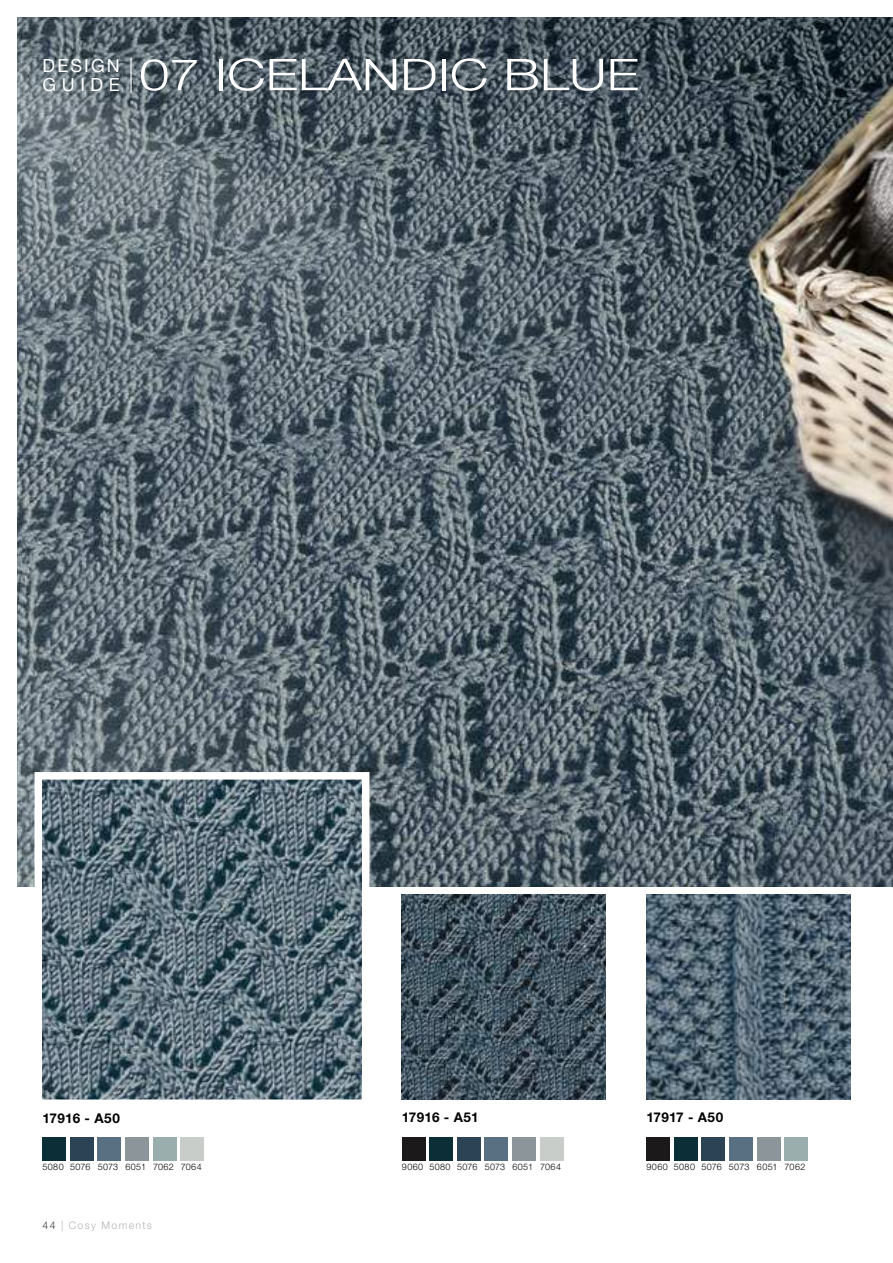
<style>
.page{position:relative;width:893px;height:1263px;background:#fff}
.page>*{position:absolute;margin:0;border:0;box-sizing:border-box;transform-origin:0 0}
.t1{font:300 43.65px "Helvetica Neue";color:#fff;scale:1.25 1}
.t2{font:18px/18.8px "Helvetica Neue";letter-spacing:.12em;color:#fff}
.t3{font:700 13.5px "Helvetica Neue LT Std";letter-spacing:.02em;color:#000}
.t4{font:300 10.5px "Helvetica Neue";letter-spacing:.125em;color:#b1b2b3}
.t5{font:300 9px "Helvetica Neue LT Std";letter-spacing:.035em;color:#000}
.s1{color:#3b3b3a}
</style>
<div class="page">
<img style="left:17px;top:17px;width:876px;height:870px">
<img style="left:646px;top:895px;width:204px;height:204px">
<div style="left:674px;top:1137px;width:23px;height:24px;background:#0c2f37"></div>
<div style="left:702px;top:1137px;width:23px;height:24px;background:#2c4355"></div>
<div style="left:729px;top:1137px;width:24px;height:24px;background:#587081"></div>
<div style="left:757px;top:1137px;width:23px;height:24px;background:#8c959a"></div>
<div style="left:784px;top:1137px;width:24px;height:24px;background:#9baeae"></div>
<div style="left:646px;top:1137px;width:24px;height:24px;background:#1c191a"></div>
<img style="left:402px;top:895px;width:204px;height:204px">
<div style="left:429px;top:1137px;width:24px;height:24px;background:#0c2f37"></div>
<div style="left:457px;top:1137px;width:23px;height:24px;background:#2c4355"></div>
<div style="left:485px;top:1137px;width:23px;height:24px;background:#587081"></div>
<div style="left:512px;top:1137px;width:24px;height:24px;background:#8c959a"></div>
<div style="left:540px;top:1137px;width:23px;height:24px;background:#c9cdca"></div>
<div style="left:402px;top:1137px;width:23px;height:24px;background:#1c191a"></div>
<img style="left:44px;top:781px;width:316px;height:317px">
<div style="left:35px;top:772px;width:334px;height:335px;border:8px solid #fff"></div>
<div style="left:70px;top:1137px;width:24px;height:24px;background:#2c4355"></div>
<div style="left:98px;top:1137px;width:23px;height:24px;background:#587081"></div>
<div style="left:125px;top:1137px;width:24px;height:24px;background:#8c959a"></div>
<div style="left:153px;top:1137px;width:23px;height:24px;background:#9baeae"></div>
<div style="left:181px;top:1137px;width:23px;height:24px;background:#c9cdca"></div>
<div style="left:43px;top:1137px;width:23px;height:24px;background:#0c2f37"></div>
<hr style="left:130px;top:58px;width:2px;height:35px;background:#fff">
<h2 class="t2" style="left:43px;top:55px;width:79px">DESIGN<br>GUIDE</h2>
<h1 class="t1" style="left:139px;top:48px;width:401px">07 icelandic blue</h1>
<h3 class="t3" style="left:43px;top:1109px;width:79px">17916 - A50</h3>
<p class="t5" style="left:43px;top:1162px;width:161px">5080 5076 5073 6051 7062 7064</p>
<p class="t4" style="left:43px;top:1219px;width:111px"><span class="s1">44</span> | Cosy Moments</p>
<h3 class="t3" style="left:402px;top:1109px;width:78px">17916 - A51</h3>
<p class="t5" style="left:402px;top:1161px;width:161px">9060 5080 5076 5073 6051 7064</p>
<h3 class="t3" style="left:646px;top:1109px;width:78px">17917 - A50</h3>
<p class="t5" style="left:646px;top:1161px;width:161px">9060 5080 5076 5073 6051 7062</p>
</div>
